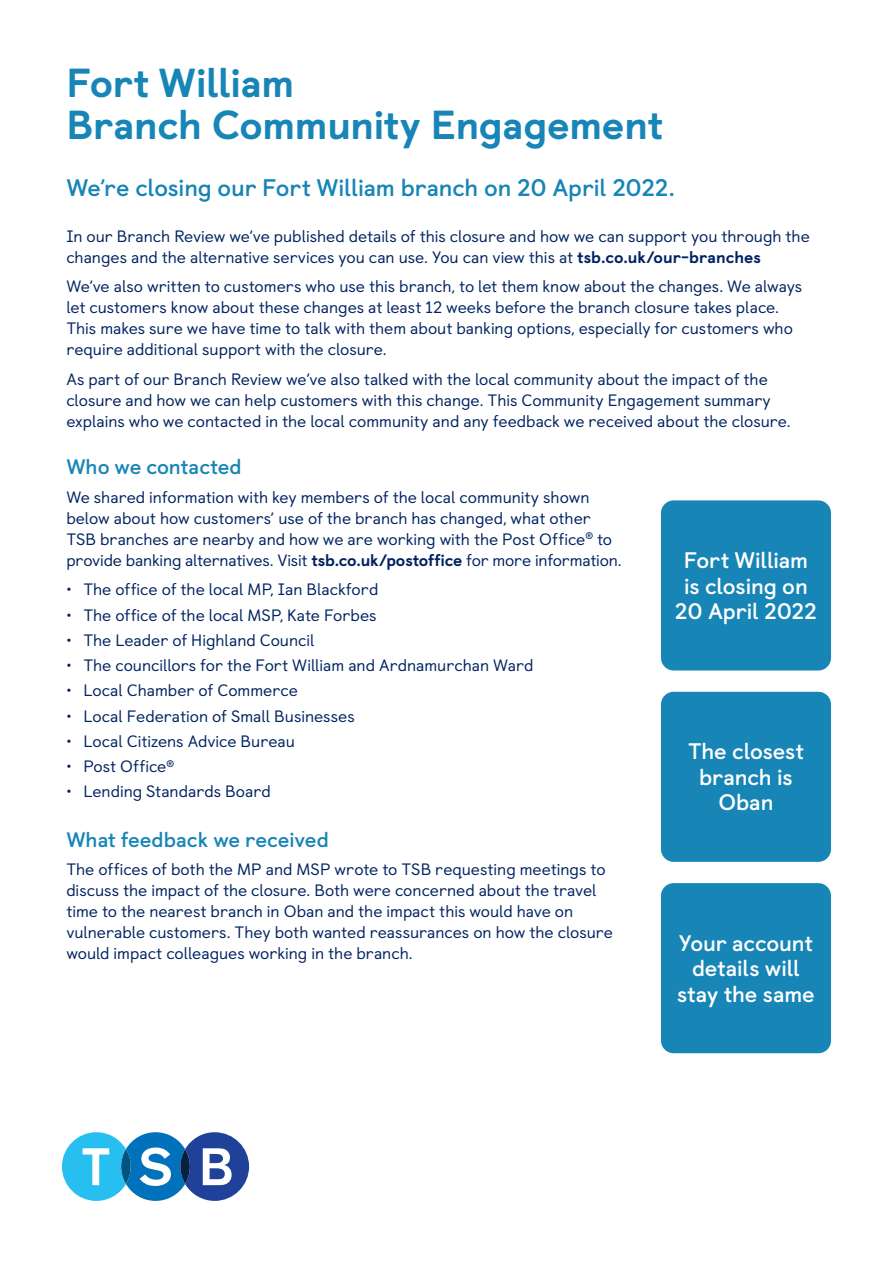
<style>
.page{position:relative;width:893px;height:1263px;background:#fff}
.page>*{position:absolute;margin:0;border:0;box-sizing:border-box;transform-origin:0 0}
.Page_Headline{font:800 40.5px/42px "TSB Castledown";letter-spacing:-.01em;color:#1885b7}
.X-Head{font:700 24px "TSB Castledown";letter-spacing:-.005em;color:#1885b7}
.PullOut_Header_15_17{font:700 22.5px/25.5px "TSB Castledown";letter-spacing:-.005em;color:#fff;text-align:center}
.Sub_Head_Bold_14_14{font:700 21px "TSB Castledown";color:#1885b7}
.Body_Copy_11_14{font:16.5px/21px "TSB Castledown";color:#002361}
.s1{font-weight:800}
</style>
<div class="page">
<div style="left:661px;top:500px;width:170px;height:170px;background:#1885b7;border-radius:13px"></div>
<div style="left:661px;top:692px;width:170px;height:170px;background:#1885b7;border-radius:13px"></div>
<div style="left:661px;top:883px;width:170px;height:170px;background:#1885b7;border-radius:13px"></div>
<svg style="left:62px;top:1132px;width:187px;height:69px"></svg>
<p class="Page_Headline" style="left:66px;top:63px;width:598px">Fort William<br>Branch Community Engagement</p>
<p class="X-Head" style="left:66px;top:173px;width:610px">We’re closing our Fort William branch on 20 April 2022.</p>
<p class="Body_Copy_11_14" style="left:66px;top:226px;width:745px">In our Branch Review we’ve published details of this closure and how we can support you through the changes and the alternative services you can use. You can view this at <span class="s1">tsb.co.uk/our-branches</span></p>
<p class="Body_Copy_11_14" style="left:66px;top:276px;width:737px">We’ve also written to customers who use this branch, to let them know about the changes. We always let customers know about these changes at least 12 weeks before the branch closure takes place.<br>This makes sure we have time to talk with them about banking options, especially for customers who require additional support with the closure.</p>
<p class="Body_Copy_11_14" style="left:66px;top:369px;width:726px">As part of our Branch Review we’ve also talked with the local community about the impact of the closure and how we can help customers with this change. This Community Engagement summary explains who we contacted in the local community and any feedback we received about the closure.</p>
<p class="Sub_Head_Bold_14_14" style="left:66px;top:454px;width:177px">Who we contacted</p>
<p class="Body_Copy_11_14" style="left:66px;top:487px;width:557px">We shared information with key members of the local community shown below about how customers’ use of the branch has changed, what other TSB branches are nearby and how we are working with the Post Office<sup>®</sup> to provide banking alternatives. Visit <span class="s1">tsb.co.uk/postoffice</span> for more information.</p>
<p class="Body_Copy_11_14" style="left:66px;top:579px;width:314px">• The office of the local MP, Ian Blackford</p>
<p class="Body_Copy_11_14" style="left:66px;top:604px;width:312px">• The office of the local MSP, Kate Forbes</p>
<p class="Body_Copy_11_14" style="left:66px;top:630px;width:250px">• The Leader of Highland Council</p>
<p class="Body_Copy_11_14" style="left:66px;top:655px;width:469px">• The councillors for the Fort William and Ardnamurchan Ward</p>
<p class="Body_Copy_11_14" style="left:66px;top:680px;width:233px">• Local Chamber of Commerce</p>
<p class="Body_Copy_11_14" style="left:66px;top:705px;width:290px">• Local Federation of Small Businesses</p>
<p class="Body_Copy_11_14" style="left:66px;top:731px;width:230px">• Local Citizens Advice Bureau</p>
<p class="Body_Copy_11_14" style="left:66px;top:756px;width:109px">• Post Office<sup>®</sup></p>
<p class="Body_Copy_11_14" style="left:66px;top:781px;width:206px">• Lending Standards Board</p>
<p class="Sub_Head_Bold_14_14" style="left:66px;top:826px;width:264px">What feedback we received</p>
<p class="Body_Copy_11_14" style="left:66px;top:859px;width:548px">The offices of both the MP and MSP wrote to TSB requesting meetings to discuss the impact of the closure. Both were concerned about the travel time to the nearest branch in Oban and the impact this would have on vulnerable customers. They both wanted reassurances on how the closure would impact colleagues working in the branch.</p>
<p class="PullOut_Header_15_17" style="left:675px;top:548px;width:144px">Fort William is closing on<br>20 April 2022</p>
<p class="PullOut_Header_15_17" style="left:688px;top:739px;width:117px">The closest branch is<br>Oban</p>
<p class="PullOut_Header_15_17" style="left:677px;top:930px;width:139px">Your account details will stay the same</p>
</div>
